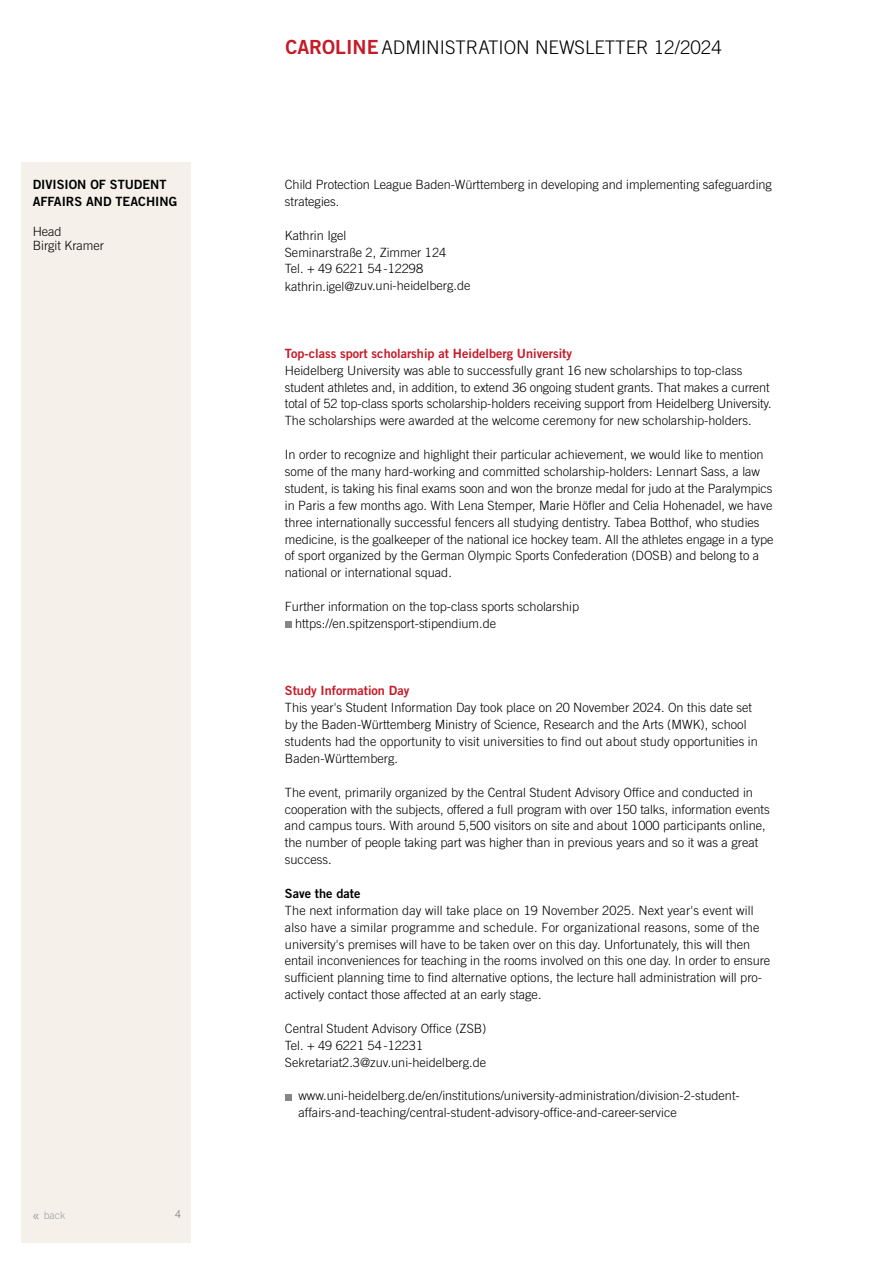
<style>
.page{position:relative;width:893px;height:1263px;background:#fff}
.page>*{position:absolute;margin:0;border:0;box-sizing:border-box;transform-origin:0 0}
.t1{font:300 18.75px "Trade Gothic LT Std";color:#000}
.t2{font:300 12.75px/17px "Trade Gothic LT Std";color:#000}
.t3{font:12.75px "Trade Gothic LT Std Bd 2";color:#c61a27}
.t4{font:12.75px/17px "Trade Gothic LT Std Bd 2";color:#000}
.t5{font:300 10.5px "Trade Gothic LT Pro";color:#9d9d9c}
.t6{font:300 10.5px "Trade Gothic LT Std";color:#7c7b7b}
.s1{font-size:17.25px}
.s2{font-family:"Trade Gothic LT Std Bd 2";font-weight:400;font-size:19.5px;color:#c61a27}
</style>
<div class="page">
<div style="left:21px;top:162px;width:170px;height:1080px;background:#f5f1ea"></div>
<div style="left:285px;top:621px;width:7px;height:7px;background:#878787"></div>
<div style="left:285px;top:1094px;width:7px;height:6px;background:#878787"></div>
<p class="t4" style="left:33px;top:176px;width:146px">DIVISION OF STUDENT<br>AFFAIRS AND TEACHING</p>
<p class="t2" style="left:33px;top:225px;width:73px;line-height:13.5px">Head<br>Birgit Kramer</p>
<p class="t5" style="left:32px;top:1209px;width:35px"><span class="s1">«</span> back</p>
<p class="t6" style="left:175px;top:1208px;width:7px">4</p>
<h1 class="t1" style="left:285px;top:36px;width:438px"><span class="s2">CAROLINE</span> ADMINISTRATION NEWSLETTER 12/2024</h1>
<p class="t2" style="left:285px;top:176px;width:488px">Child Protection League Baden-Württemberg in developing and implementing safeguarding strategies.</p>
<p class="t2" style="left:285px;top:226px;width:187px">Kathrin Igel<br>Seminarstraße 2, Zimmer 124<br>Tel. + 49 6221 54-12298 kathrin.igel@zuv.uni-heidelberg.de</p>
<p class="t3" style="left:285px;top:345px;width:289px">Top-class sport scholarship at Heidelberg University</p>
<p class="t2" style="left:285px;top:361px;width:488px">Heidelberg University was able to successfully grant 16 new scholarships to top-class student athletes and, in addition, to extend 36 ongoing student grants. That makes a current total of 52 top-class sports scholarship-holders receiving support from Heidelberg University.<br>The scholarships were awarded at the welcome ceremony for new scholarship-holders.</p>
<p class="t2" style="left:285px;top:446px;width:490px">In order to recognize and highlight their particular achievement, we would like to mention some of the many hard-working and committed scholarship-holders: Lennart Sass, a law student, is taking his final exams soon and won the bronze medal for judo at the Paralympics in Paris a few months ago. With Lena Stemper, Marie Höfler and Celia Hohenadel, we have three internationally successful fencers all studying dentistry. Tabea Botthof, who studies medicine, is the goalkeeper of the national ice hockey team. All the athletes engage in a type of sport organized by the German Olympic Sports Confederation (DOSB) and belong to a national or international squad.</p>
<p class="t2" style="left:295px;top:598px;width:286px;text-indent:-10px">Further information on the top-class sports scholarship https://en.spitzensport-stipendium.de</p>
<p class="t3" style="left:285px;top:683px;width:126px">Study Information Day</p>
<p class="t2" style="left:285px;top:699px;width:474px">This year's Student Information Day took place on 20 November 2024. On this date set by the Baden-Württemberg Ministry of Science, Research and the Arts (MWK), school students had the opportunity to visit universities to find out about study opportunities in Baden-Württemberg.</p>
<p class="t2" style="left:285px;top:783px;width:486px">The event, primarily organized by the Central Student Advisory Office and conducted in cooperation with the subjects, offered a full program with over 150 talks, information events and campus tours. With around 5,500 visitors on site and about 1000 participants online, the number of people taking part was higher than in previous years and so it was a great success.</p>
<p class="t4" style="left:285px;top:885px;width:77px">Save the date</p>
<p class="t2" style="left:285px;top:902px;width:487px">The next information day will take place on 19 November 2025. Next year's event will also have a similar programme and schedule. For organizational reasons, some of the university's premises will have to be taken over on this day. Unfortunately, this will then entail inconveniences for teaching in the rooms involved on this one day. In order to ensure sufficient planning time to find alternative options, the lecture hall administration will pro&shy;actively contact those affected at an early stage.</p>
<p class="t2" style="left:285px;top:1020px;width:203px">Central Student Advisory Office (ZSB)<br>Tel. + 49 6221 54-12231<br>Sekretariat2.3@zuv.uni-heidelberg.de</p>
<p class="t2" style="left:298px;top:1087px;width:443px">www.uni-heidelberg.de/en/institutions/university-administration/division-2-student&shy;affairs-and-teaching/central-student-advisory-office-and-career-service</p>
</div>
